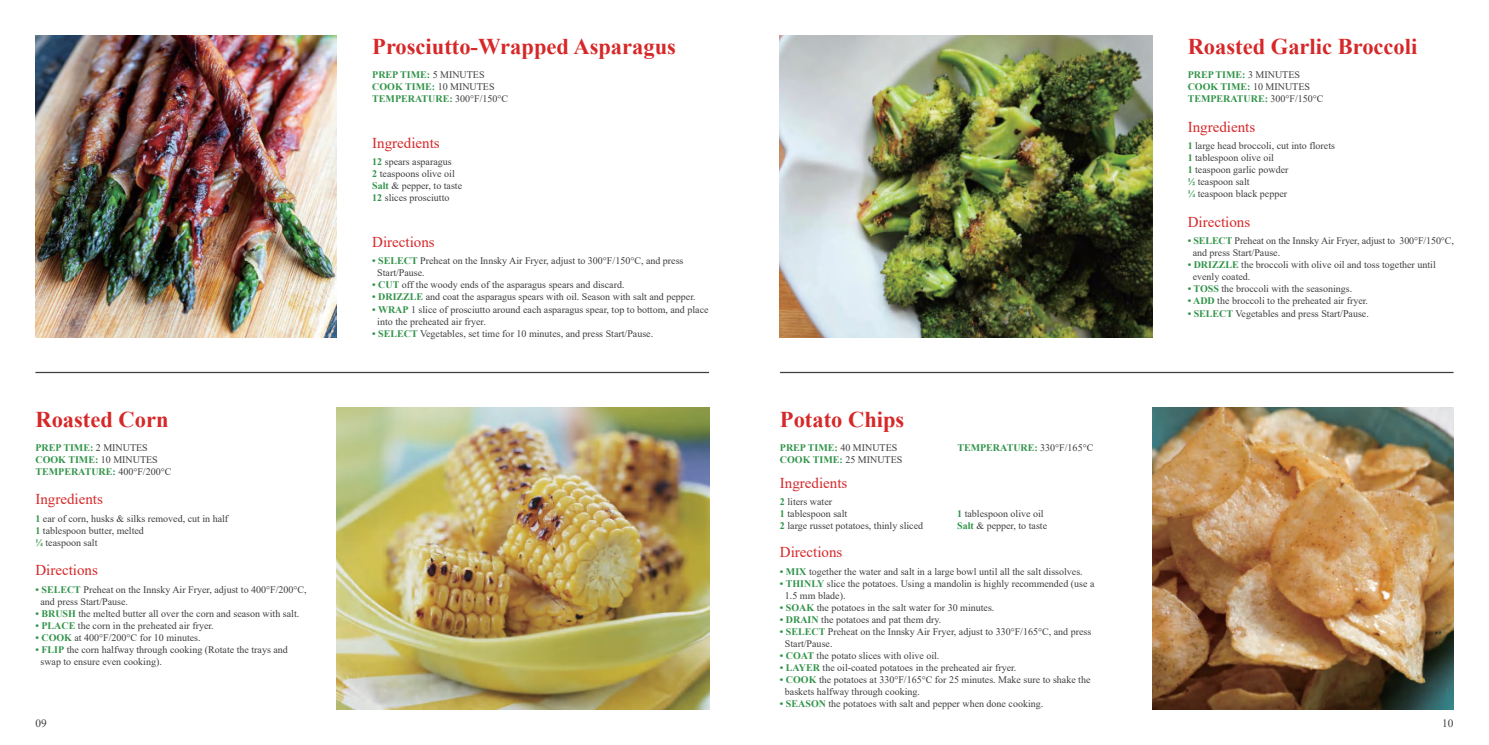
<style>
.page{position:relative;width:1489px;height:745px;background:#fff}
.page>*{position:absolute;margin:0;border:0;box-sizing:border-box;transform-origin:0 0}
.t1{font:700 22.5px "Times New Roman";color:#d62829}
.t2{font:15px "Times New Roman";color:#d62829}
.t3{font:11.25px "Times New Roman";color:#3e3e3f}
.t4{font:10px/12px "Times New Roman";color:#3e3e3f}
.t5{font:700 10px/12px "Times New Roman";color:#32944a}
.s1{font-weight:400;color:#3e3e3f}
.s2{font-weight:700;color:#32944a}
</style>
<div class="page">
<img style="left:35px;top:35px;width:302px;height:302px">
<img style="left:337px;top:407px;width:372px;height:302px">
<img style="left:780px;top:35px;width:372px;height:302px">
<img style="left:1152px;top:407px;width:301px;height:302px">
<hr style="left:35px;top:371px;width:674px;height:2px;background:#3e3e3f">
<hr style="left:780px;top:371px;width:673px;height:2px;background:#3e3e3f">
<h1 class="t1" style="left:35px;top:402px;width:135px">Roasted Corn</h1>
<p class="t5" style="left:35px;top:441px;width:137px">PREP TIME: <span class="s1">2 MINUTES<br></span>COOK TIME: <span class="s1">10 MINUTES<br></span>TEMPERATURE: <span class="s1">400°F/200°C</span></p>
<h2 class="t2" style="left:35px;top:488px;width:69px">Ingredients</h2>
<p class="t4" style="left:35px;top:512px;width:194px"><span class="s2">1</span> ear of corn, husks &amp; silks removed, cut in half<br><span class="s2">1</span> tablespoon butter, melted<br><span class="s2">¼</span> teaspoon salt</p>
<h2 class="t2" style="left:35px;top:559px;width:64px">Directions</h2>
<p class="t4" style="left:40px;top:583px;width:268px;text-indent:-5px"><span class="s2">• SELECT</span> Preheat on the Innsky Air Fryer, adjust to 400°F/200°C, and press Start/Pause.</p>
<p class="t4" style="left:35px;top:607px;width:265px"><span class="s2">• BRUSH</span> the melted butter all over the corn and season with salt.</p>
<p class="t4" style="left:35px;top:619px;width:180px"><span class="s2">• PLACE</span> the corn in the preheated air fryer.</p>
<p class="t4" style="left:35px;top:631px;width:167px"><span class="s2">• COOK</span> at 400°F/200°C for 10 minutes.</p>
<p class="t4" style="left:40px;top:643px;width:249px;text-indent:-5px"><span class="s2">• FLIP</span> the corn halfway through cooking (Rotate the trays and swap to ensure even cooking).</p>
<h1 class="t1" style="left:372px;top:30px;width:305px">Prosciutto-Wrapped Asparagus</h1>
<p class="t5" style="left:372px;top:68px;width:137px">PREP TIME: <span class="s1">5 MINUTES<br></span>COOK TIME: <span class="s1">10 MINUTES<br></span>TEMPERATURE: <span class="s1">300°F/150°C</span></p>
<h2 class="t2" style="left:372px;top:132px;width:69px">Ingredients</h2>
<p class="t4" style="left:372px;top:155px;width:91px"><span class="s2">12</span> spears asparagus<br><span class="s2">2</span> teaspoons olive oil<br><span class="s2">Salt</span> &amp; pepper, to taste<br><span class="s2">12</span> slices prosciutto</p>
<h2 class="t2" style="left:372px;top:231px;width:64px">Directions</h2>
<p class="t4" style="left:377px;top:254px;width:308px;text-indent:-5px"><span class="s2">• SELECT</span> Preheat on the Innsky Air Fryer, adjust to 300°F/150°C, and press<br>Start/Pause.</p>
<p class="t4" style="left:372px;top:278px;width:254px"><span class="s2">• CUT</span> off the woody ends of the asparagus spears and discard.</p>
<p class="t4" style="left:372px;top:290px;width:325px"><span class="s2">• DRIZZLE</span> and coat the asparagus spears with oil. Season with salt and pepper.</p>
<p class="t4" style="left:377px;top:302px;width:333px;text-indent:-5px"><span class="s2">• WRAP</span> 1 slice of prosciutto around each asparagus spear, top to bottom, and place into the preheated air fryer.</p>
<p class="t4" style="left:372px;top:326px;width:282px"><span class="s2">• SELECT</span> Vegetables, set time for 10 minutes, and press Start/Pause.</p>
<h1 class="t1" style="left:780px;top:402px;width:126px">Potato Chips</h1>
<p class="t5" style="left:780px;top:441px;width:119px">PREP TIME: <span class="s1">40 MINUTES</span></p>
<p class="t5" style="left:957px;top:441px;width:137px">TEMPERATURE: <span class="s1">330°F/165°C</span></p>
<p class="t5" style="left:780px;top:453px;width:124px">COOK TIME: <span class="s1">25 MINUTES</span></p>
<h2 class="t2" style="left:780px;top:472px;width:69px">Ingredients</h2>
<p class="t4" style="left:780px;top:495px;width:145px"><span class="s2">2</span> liters water<br><span class="s2">1</span> tablespoon salt<br><span class="s2">2</span> large russet potatoes, thinly sliced</p>
<h2 class="t2" style="left:780px;top:541px;width:64px">Directions</h2>
<p class="t4" style="left:780px;top:565px;width:304px"><span class="s2">• MIX</span> together the water and salt in a large bowl until all the salt dissolves.</p>
<p class="t4" style="left:785px;top:577px;width:311px;text-indent:-5px"><span class="s2">• THINLY</span> slice the potatoes. Using a mandolin is highly recommended (use a<br>1.5 mm blade).</p>
<p class="t4" style="left:780px;top:601px;width:216px"><span class="s2">• SOAK</span> the potatoes in the salt water for 30 minutes.</p>
<p class="t4" style="left:780px;top:613px;width:163px"><span class="s2">• DRAIN</span> the potatoes and pat them dry.</p>
<p class="t4" style="left:785px;top:625px;width:308px;text-indent:-5px"><span class="s2">• SELECT</span> Preheat on the Innsky Air Fryer, adjust to 330°F/165°C, and press<br>Start/Pause.</p>
<p class="t4" style="left:780px;top:649px;width:161px"><span class="s2">• COAT</span> the potato slices with olive oil.</p>
<p class="t4" style="left:780px;top:661px;width:238px"><span class="s2">• LAYER</span> the oil-coated potatoes in the preheated air fryer.</p>
<p class="t4" style="left:785px;top:673px;width:307px;text-indent:-5px"><span class="s2">• COOK</span> the potatoes at 330°F/165°C for 25 minutes. Make sure to shake the baskets halfway through cooking.</p>
<p class="t4" style="left:780px;top:697px;width:265px"><span class="s2">• SEASON</span> the potatoes with salt and pepper when done cooking.</p>
<p class="t4" style="left:957px;top:507px;width:91px"><span class="s2">1</span> tablespoon olive oil<br><span class="s2">Salt</span> &amp; pepper, to taste</p>
<p class="t3" style="left:886px;top:685px;width:13px">15</p>
<h1 class="t1" style="left:1187px;top:30px;width:231px">Roasted Garlic Broccoli</h1>
<p class="t5" style="left:1187px;top:68px;width:137px">PREP TIME: <span class="s1">3 MINUTES<br></span>COOK TIME: <span class="s1">10 MINUTES<br></span>TEMPERATURE: <span class="s1">300°F/150°C</span></p>
<h2 class="t2" style="left:1187px;top:116px;width:69px">Ingredients</h2>
<p class="t4" style="left:1187px;top:139px;width:149px"><span class="s2">1</span> large head broccoli, cut into florets<br><span class="s2">1</span> tablespoon olive oil<br><span class="s2">1</span> teaspoon garlic powder<br><span class="s2">½</span> teaspoon salt<br><span class="s2">¼</span> teaspoon black pepper</p>
<h2 class="t2" style="left:1187px;top:211px;width:64px">Directions</h2>
<p class="t4" style="left:1192px;top:234px;width:263px;text-indent:-5px"><span class="s2">• SELECT</span> Preheat on the Innsky Air Fryer, adjust to 300°F/150°C, and press Start/Pause.</p>
<p class="t4" style="left:1192px;top:258px;width:244px;text-indent:-5px"><span class="s2">• DRIZZLE</span> the broccoli with olive oil and toss together until evenly coated.</p>
<p class="t4" style="left:1187px;top:282px;width:166px"><span class="s2">• TOSS</span> the broccoli with the seasonings.</p>
<p class="t4" style="left:1187px;top:294px;width:182px"><span class="s2">• ADD</span> the broccoli to the preheated air fryer.</p>
<p class="t4" style="left:1187px;top:306px;width:183px"><span class="s2">• SELECT</span> Vegetables and press Start/Pause.</p>
<p class="t3" style="left:35px;top:714px;width:13px">09</p>
<p class="t3" style="left:1442px;top:714px;width:13px">10</p>
</div>
